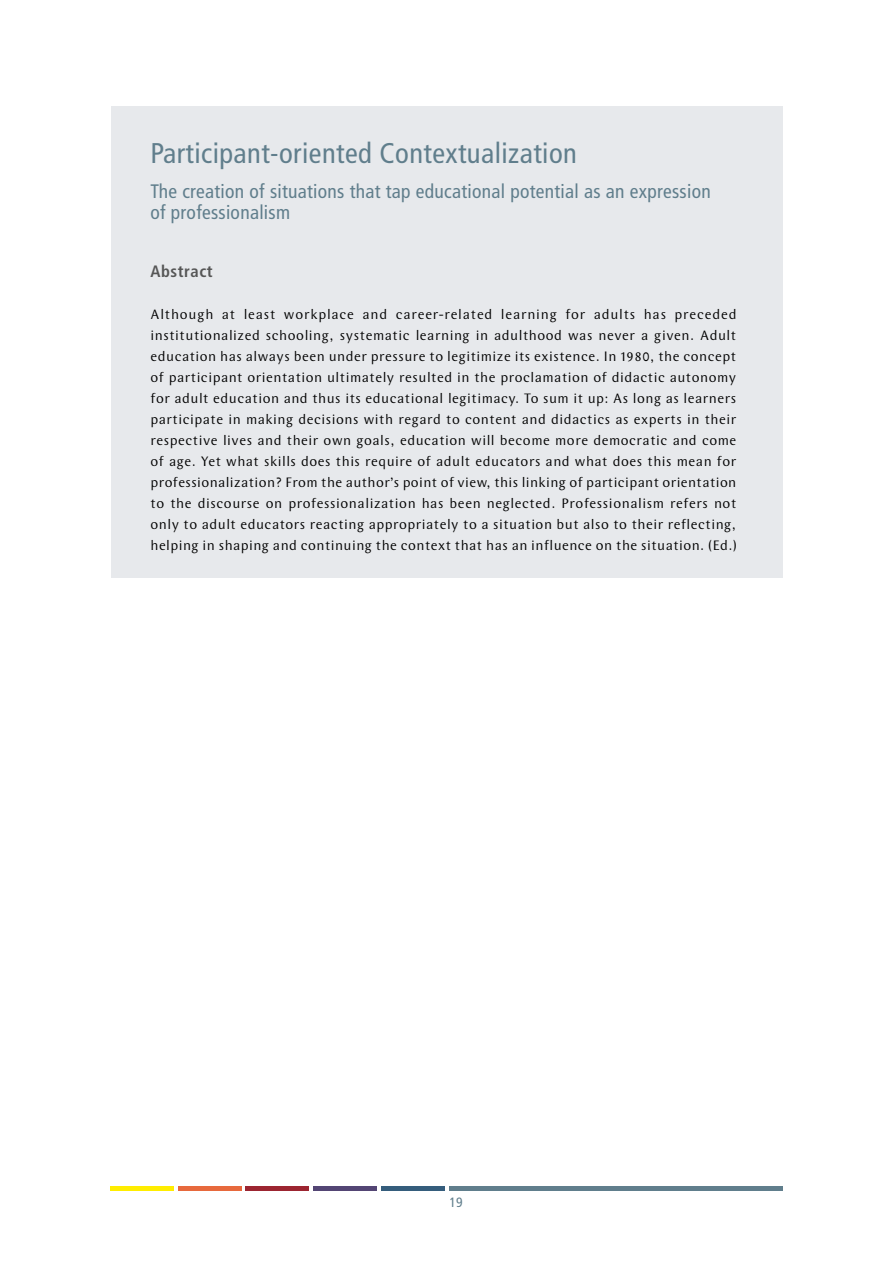
<style>
.page{position:relative;width:893px;height:1263px;background:#fff}
.page>*{position:absolute;margin:0;border:0;box-sizing:border-box;transform-origin:0 0}
.t1{font:condensed 28.5px "Frutiger LT Std";letter-spacing:.015em;color:#607e8c}
.t2{font:condensed 19.5px/21px "Frutiger LT Std";letter-spacing:.015em;color:#607e8c}
.t3{font:700 condensed 16.5px "Frutiger LT Std";letter-spacing:.035em;color:#565656}
.t4{font:14.25px/21px "Wunderlich OT";letter-spacing:.03em;color:#000;text-align:justify}
.t5{font:condensed 13.5px "Frutiger LT Std";color:#607e8c}
</style>
<div class="page">
<div style="left:111px;top:1186px;width:63px;height:5px;background:#ffed00"></div>
<div style="left:178px;top:1186px;width:64px;height:5px;background:#e7693d"></div>
<div style="left:246px;top:1186px;width:63px;height:5px;background:#9c2531"></div>
<div style="left:313px;top:1186px;width:64px;height:5px;background:#534574"></div>
<div style="left:381px;top:1186px;width:63px;height:5px;background:#355d7c"></div>
<div style="left:449px;top:1186px;width:333px;height:5px;background:#607e8c"></div>
<div style="left:111px;top:106px;width:671px;height:471px;background:#e7e9ec"></div>
<h1 class="t1" style="left:151px;top:136px;width:428px">Participant-oriented Contextualization</h1>
<h2 class="t2" style="left:151px;top:181px;width:562px">The creation of situations that tap educational potential as an expression of professionalism</h2>
<p class="t3" style="left:151px;top:261px;width:64px">Abstract</p>
<p class="t4" style="left:151px;top:304px;width:588px">Although at least workplace and career-related learning for adults has preceded institutionalized schooling, systematic learning in adulthood was never a given. Adult education has always been under pressure to legitimize its existence. In 1980, the concept of participant orientation ultimately resulted in the proclamation of didactic autonomy for adult education and thus its educational legitimacy. To sum it up: As long as learners participate in making decisions with regard to content and didactics as experts in their respective lives and their own goals, education will become more democratic and come of age. Yet what skills does this require of adult educators and what does this mean for professionalization? From the author’s point of view, this linking of participant orientation to the discourse on professionalization has been neglected. Professionalism refers not only to adult educators reacting appropriately to a situation but also to their reflecting, helping in shaping and continuing the context that has an influence on the situation. (Ed.)</p>
<p class="t5" style="left:449px;top:1195px;width:15px">19</p>
</div>
